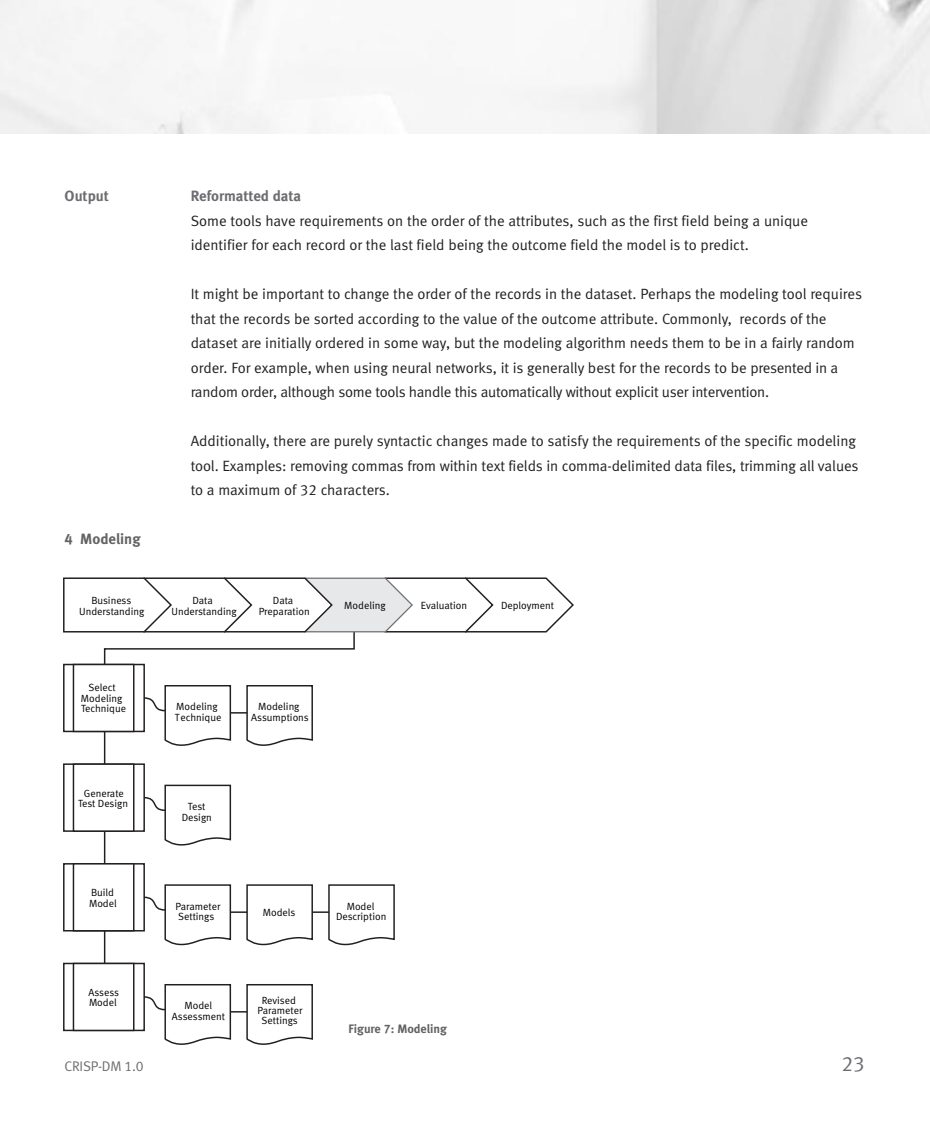
<style>
.page{position:relative;width:930px;height:1134px;background:#fff}
.page>*{position:absolute;margin:0;border:0;box-sizing:border-box;transform-origin:0 0}
.t1{font:21px "Meta Normal LF";color:#6c6d70}
.t2{font:14.88px/24.5px "Meta Normal LF";color:#231f20}
.t3{font:14.88px "Meta Bold LF";color:#6c6d70}
.t4{font:14.88px "Meta Bold LF";color:#636366}
.t5{font:14px "Meta Normal LF";letter-spacing:-.015em;color:#6c6d70}
.t6{font:12.25px "Meta Bold LF";color:#636366}
.t7{font:10.33px/10.3px "Meta Normal LF";color:#000202;text-align:center}
</style>
<div class="page">
<svg style="left:103px;top:633px;width:252px;height:330px"></svg>
<svg style="left:63px;top:577px;width:511px;height:56px"></svg>
<div style="left:64px;top:665px;width:80px;height:66px;background:#fff"></div>
<div style="left:63px;top:664px;width:82px;height:68px;border:1px solid #231f20"></div>
<div style="left:73px;top:664px;width:61px;height:68px;border:1px solid #231f20"></div>
<svg style="left:164px;top:684px;width:68px;height:63px"></svg>
<svg style="left:245px;top:684px;width:68px;height:63px"></svg>
<div style="left:64px;top:764px;width:80px;height:67px;background:#fff"></div>
<div style="left:63px;top:763px;width:82px;height:69px;border:1px solid #231f20"></div>
<div style="left:73px;top:763px;width:61px;height:69px;border:1px solid #231f20"></div>
<svg style="left:142px;top:784px;width:90px;height:63px"></svg>
<div style="left:64px;top:864px;width:80px;height:67px;background:#fff"></div>
<div style="left:63px;top:863px;width:82px;height:69px;border:1px solid #231f20"></div>
<div style="left:73px;top:863px;width:61px;height:69px;border:1px solid #231f20"></div>
<svg style="left:142px;top:884px;width:253px;height:62px"></svg>
<div style="left:63px;top:963px;width:82px;height:68px;border:1px solid #231f20"></div>
<div style="left:73px;top:963px;width:61px;height:68px;border:1px solid #231f20"></div>
<svg style="left:142px;top:983px;width:171px;height:62px"></svg>
<p class="t3" style="left:65px;top:191px;width:46px">Output</p>
<p class="t3" style="left:191px;top:191px;width:112px">Reformatted data</p>
<p class="t2" style="left:191px;top:210px;width:618px">Some tools have requirements on the order of the attributes, such as the first field being a unique identifier for each record or the last field being the outcome field the model is to predict.</p>
<p class="t2" style="left:191px;top:283px;width:672px">It might be important to change the order of the records in the dataset. Perhaps the modeling tool requires that the records be sorted according to the value of the outcome attribute. Commonly, records of the dataset are initially ordered in some way, but the modeling algorithm needs them to be in a fairly random order. For example, when using neural networks, it is generally best for the records to be presented in a random order, although some tools handle this automatically without explicit user intervention.</p>
<p class="t2" style="left:191px;top:430px;width:669px">Additionally, there are purely syntactic changes made to satisfy the requirements of the specific modeling tool. Examples: removing commas from within text fields in comma-delimited data files, trimming all values to a maximum of 32 characters.</p>
<p class="t4" style="left:65px;top:534px;width:77px">4 Modeling</p>
<p class="t7" style="left:79px;top:596px;width:67px">Business<br>Understanding</p>
<p class="t7" style="left:81px;top:683px;width:47px">Select<br>Modeling<br>Technique</p>
<p class="t7" style="left:78px;top:789px;width:51px">Generate<br>Test Design</p>
<p class="t7" style="left:89px;top:888px;width:29px;text-align:left">Build<br>Model</p>
<p class="t7" style="left:88px;top:988px;width:32px;text-align:left">Assess<br>Model</p>
<p class="t7" style="left:171px;top:596px;width:67px">Data<br>Understanding</p>
<p class="t7" style="left:258px;top:596px;width:53px">Data<br>Preparation</p>
<p class="t7" style="left:175px;top:703px;width:48px;text-align:left">Modeling<br>Technique</p>
<p class="t7" style="left:251px;top:703px;width:59px">Modeling<br>Assumptions</p>
<p class="t7" style="left:182px;top:802px;width:32px">Test<br>Design</p>
<p class="t7" style="left:344px;top:601px;width:43px">Modeling</p>
<p class="t7" style="left:421px;top:601px;width:48px">Evaluation</p>
<p class="t7" style="left:501px;top:601px;width:55px">Deployment</p>
<p class="t7" style="left:175px;top:902px;width:46px;text-align:left">Parameter<br>Settings</p>
<p class="t7" style="left:263px;top:908px;width:34px">Models</p>
<p class="t7" style="left:336px;top:902px;width:52px">Model<br>Description</p>
<p class="t7" style="left:172px;top:1002px;width:55px">Model<br>Assessment</p>
<p class="t7" style="left:257px;top:995px;width:46px">Revised<br>Parameter<br>Settings</p>
<p class="t6" style="left:348px;top:1024px;width:100px">Figure 7: Modeling</p>
<p class="t5" style="left:65px;top:1061px;width:80px">CRISP-DM 1.0</p>
<h1 class="t1" style="left:841px;top:1056px;width:25px">23</h1>
</div>
